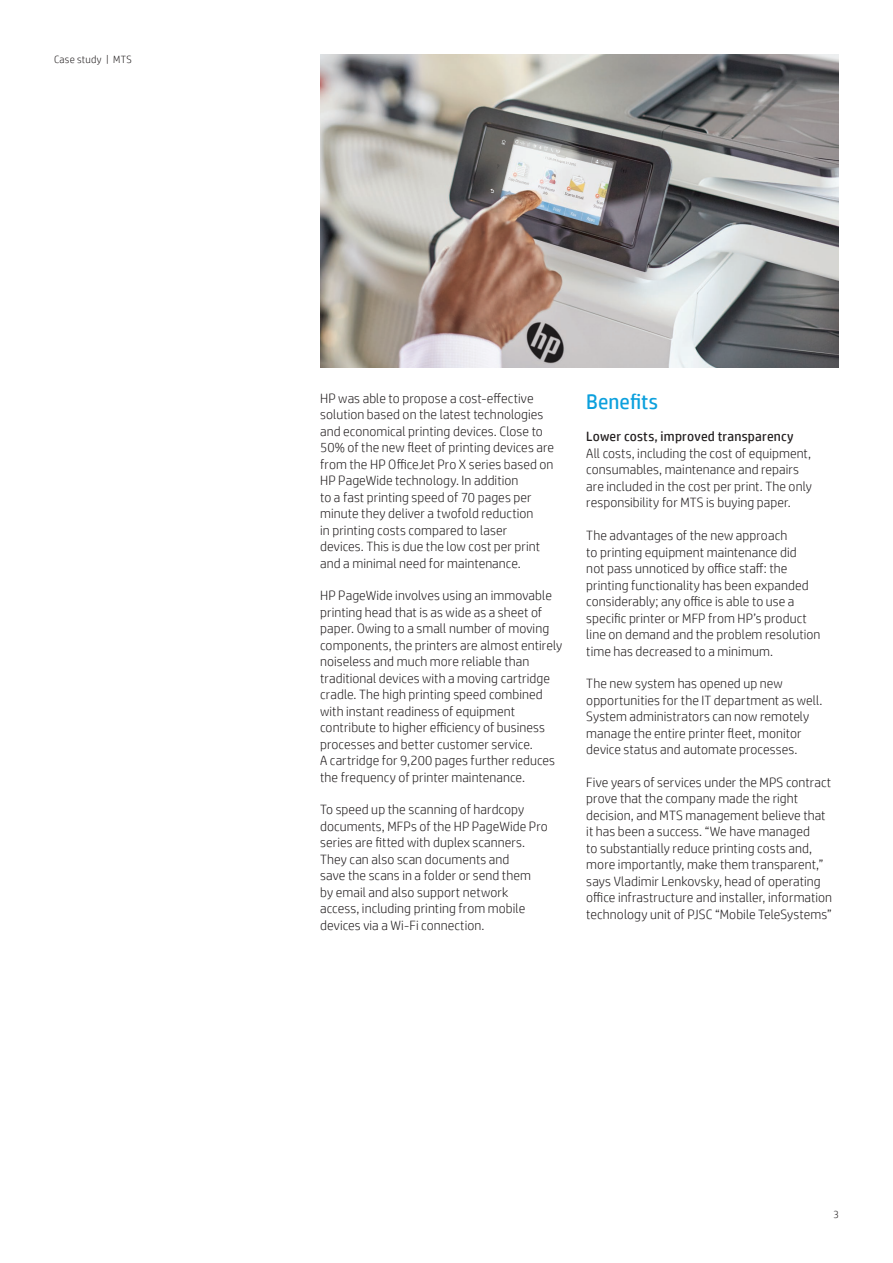
<style>
.page{position:relative;width:893px;height:1263px;background:#fff}
.page>*{position:absolute;margin:0;border:0;box-sizing:border-box;transform-origin:0 0}
.Body{font:21px "HP Simplified";letter-spacing:.005em;color:#0ca0dd}
.Body-2{font:300 13.5px/16.5px "HP Simplified";letter-spacing:.005em;color:#231f20}
.Body_header_bold{font:13.5px "HP Simplified";letter-spacing:.015em;color:#231f20}
.Title_descriptor{font:300 10.5px "HP Simplified";letter-spacing:.025em;color:#231f20}
.Page_number_right{font:300 10.5px "HP Simplified";color:#231f20}
</style>
<div class="page">
<img style="left:320px;top:54px;width:519px;height:314px">
<p class="Title_descriptor" style="left:54px;top:53px;width:79px">Case study | MTS</p>
<p class="Body-2" style="left:320px;top:389px;width:235px">HP was able to propose a cost-effective solution based on the latest technologies and economical printing devices. Close to 50% of the new fleet of printing devices are from the HP OfficeJet Pro X series based on HP PageWide technology. In addition<br>to a fast printing speed of 70 pages per minute they deliver a twofold reduction<br>in printing costs compared to laser devices. This is due the low cost per print and a minimal need for maintenance.</p>
<p class="Body-2" style="left:320px;top:587px;width:244px">HP PageWide involves using an immovable printing head that is as wide as a sheet of paper. Owing to a small number of moving components, the printers are almost entirely noiseless and much more reliable than traditional devices with a moving cartridge cradle. The high printing speed combined with instant readiness of equipment contribute to higher efficiency of business processes and better customer service.<br>A cartridge for 9,200 pages further reduces the frequency of printer maintenance.</p>
<p class="Body-2" style="left:320px;top:801px;width:229px">To speed up the scanning of hardcopy documents, MFPs of the HP PageWide Pro series are fitted with duplex scanners.<br>They can also scan documents and<br>save the scans in a folder or send them<br>by email and also support network access, including printing from mobile devices via a Wi-Fi connection.</p>
<p class="Body" style="left:586px;top:389px;width:73px">Benefits</p>
<p class="Body_header_bold" style="left:586px;top:429px;width:209px">Lower costs, improved transparency</p>
<p class="Body-2" style="left:586px;top:445px;width:227px">All costs, including the cost of equipment, consumables, maintenance and repairs are included in the cost per print. The only responsibility for MTS is buying paper.</p>
<p class="Body-2" style="left:586px;top:527px;width:236px">The advantages of the new approach<br>to printing equipment maintenance did<br>not pass unnoticed by office staff: the printing functionality has been expanded considerably; any office is able to use a specific printer or MFP from HP’s product line on demand and the problem resolution time has decreased to a minimum.</p>
<p class="Body-2" style="left:586px;top:675px;width:238px">The new system has opened up new opportunities for the IT department as well.<br>System administrators can now remotely manage the entire printer fleet, monitor device status and automate processes.</p>
<p class="Body-2" style="left:586px;top:774px;width:247px">Five years of services under the MPS contract prove that the company made the right decision, and MTS management believe that it has been a success. “We have managed<br>to substantially reduce printing costs and, more importantly, make them transparent,” says Vladimir Lenkovsky, head of operating office infrastructure and installer, information technology unit of PJSC “Mobile TeleSystems”</p>
<p class="Page_number_right" style="left:833px;top:1208px;width:7px">3</p>
</div>
